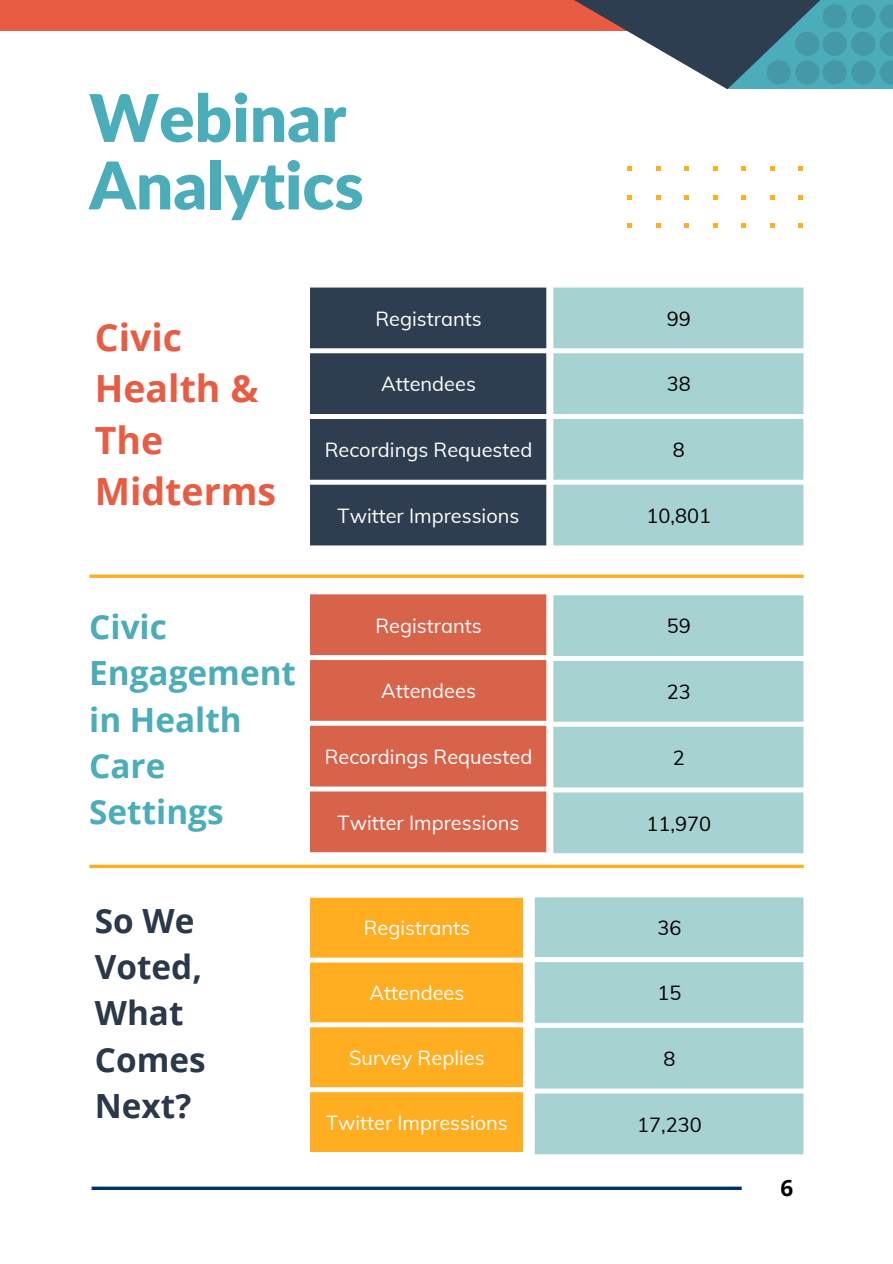
<style>
.page{position:relative;width:893px;height:1264px;background:#fff}
.page>*{position:absolute;margin:0;border:0;box-sizing:border-box;transform-origin:0 0}
.t1{font:900 65.55px/67.5px "Lato";color:#4bacba}
.t2{font:700 37.5px/51.4px "Open Sans";color:#e75c43}
.t3{font:700 33.3px/46px "Open Sans";color:#4bacba}
.t4{font:700 33.3px/46px "Open Sans";color:#2a384a}
.t5{font:700 22.5px "Open Sans";color:#000}
.t6{font:19.95px "Muli";color:#fff}
.t7{font:19.95px "Muli";color:#000}
</style>
<div class="page">
<svg style="left:627px;top:167px;width:5px;height:4px"></svg>
<svg style="left:627px;top:195px;width:5px;height:5px"></svg>
<svg style="left:627px;top:224px;width:5px;height:3px"></svg>
<svg style="left:656px;top:167px;width:4px;height:4px"></svg>
<svg style="left:656px;top:195px;width:4px;height:5px"></svg>
<svg style="left:656px;top:224px;width:4px;height:3px"></svg>
<svg style="left:684px;top:167px;width:5px;height:4px"></svg>
<svg style="left:684px;top:195px;width:5px;height:5px"></svg>
<svg style="left:684px;top:224px;width:5px;height:3px"></svg>
<svg style="left:713px;top:167px;width:4px;height:4px"></svg>
<svg style="left:713px;top:195px;width:4px;height:5px"></svg>
<svg style="left:713px;top:224px;width:4px;height:3px"></svg>
<svg style="left:741px;top:167px;width:5px;height:4px"></svg>
<svg style="left:741px;top:195px;width:5px;height:5px"></svg>
<svg style="left:741px;top:224px;width:5px;height:3px"></svg>
<svg style="left:770px;top:167px;width:4px;height:4px"></svg>
<svg style="left:770px;top:195px;width:4px;height:5px"></svg>
<svg style="left:770px;top:224px;width:4px;height:3px"></svg>
<svg style="left:798px;top:167px;width:5px;height:4px"></svg>
<svg style="left:798px;top:195px;width:5px;height:5px"></svg>
<svg style="left:798px;top:224px;width:5px;height:3px"></svg>
<svg style="left:89px;top:574px;width:714px;height:4px;background:#ffb943"></svg>
<svg style="left:89px;top:864px;width:714px;height:4px;background:#ffbc4a"></svg>
<hr style="left:92px;top:1186px;width:649px;height:3px;background:#003172">
<div style="left:0;top:0;width:699px;height:31px;background:#e75c43"></div>
<svg style="left:574px;top:0;width:153px;height:89px"></svg>
<svg style="left:727px;top:0;width:165px;height:89px;background:#386475"></svg>
<svg style="left:766px;top:4px;width:126px;height:80px;background:#4494a3"></svg>
<div style="left:310px;top:287px;width:236px;height:258px;background:#2e3d50"></div>
<svg style="left:553px;top:287px;width:250px;height:258px;background:#acd4d4"></svg>
<svg style="left:310px;top:594px;width:236px;height:258px;background:#d96c54"></svg>
<svg style="left:553px;top:595px;width:250px;height:258px;background:#acd4d4"></svg>
<svg style="left:310px;top:897px;width:213px;height:254px;background:#ffb22e"></svg>
<svg style="left:534px;top:897px;width:269px;height:257px;background:#acd4d4"></svg>
<h1 class="t1" style="left:89px;top:83px;width:276px">Webinar<br>Analytics</h1>
<h2 class="t2" style="left:95px;top:311px;width:183px">Civic<br>Health &amp;<br>The<br>Midterms</h2>
<p class="t6" style="left:375px;top:306px;width:108px">Registrants</p>
<p class="t6" style="left:381px;top:371px;width:96px">Attendees</p>
<p class="t6" style="left:325px;top:437px;width:209px">Recordings Requested</p>
<p class="t7" style="left:666px;top:306px;width:25px">99</p>
<p class="t7" style="left:666px;top:371px;width:25px">38</p>
<p class="t7" style="left:672px;top:437px;width:13px">8</p>
<p class="t6" style="left:337px;top:503px;width:183px">Twitter Impressions</p>
<p class="t7" style="left:646px;top:503px;width:66px">10,801</p>
<h3 class="t3" style="left:89px;top:603px;width:208px">Civic<br>Engagement in Health<br>Care<br>Settings</h3>
<p class="t6" style="left:375px;top:612px;width:108px">Registrants</p>
<p class="t6" style="left:381px;top:678px;width:96px">Attendees</p>
<p class="t6" style="left:325px;top:744px;width:209px">Recordings Requested</p>
<p class="t6" style="left:337px;top:809px;width:183px">Twitter Impressions</p>
<p class="t7" style="left:666px;top:613px;width:25px">59</p>
<p class="t7" style="left:666px;top:679px;width:25px">23</p>
<p class="t7" style="left:672px;top:744px;width:13px">2</p>
<p class="t7" style="left:646px;top:810px;width:66px">11,970</p>
<h3 class="t4" style="left:95px;top:897px;width:112px">So We<br>Voted,<br>What<br>Comes<br>Next?</h3>
<p class="t6" style="left:364px;top:915px;width:108px">Registrants</p>
<p class="t6" style="left:369px;top:979px;width:96px">Attendees</p>
<p class="t6" style="left:349px;top:1044px;width:137px">Survey Replies</p>
<p class="t6" style="left:326px;top:1109px;width:183px">Twitter Impressions</p>
<p class="t7" style="left:657px;top:914px;width:25px">36</p>
<p class="t7" style="left:657px;top:980px;width:25px">15</p>
<p class="t7" style="left:663px;top:1045px;width:13px">8</p>
<p class="t7" style="left:637px;top:1111px;width:66px">17,230</p>
<p class="t5" style="left:780px;top:1172px;width:14px">6</p>
</div>
